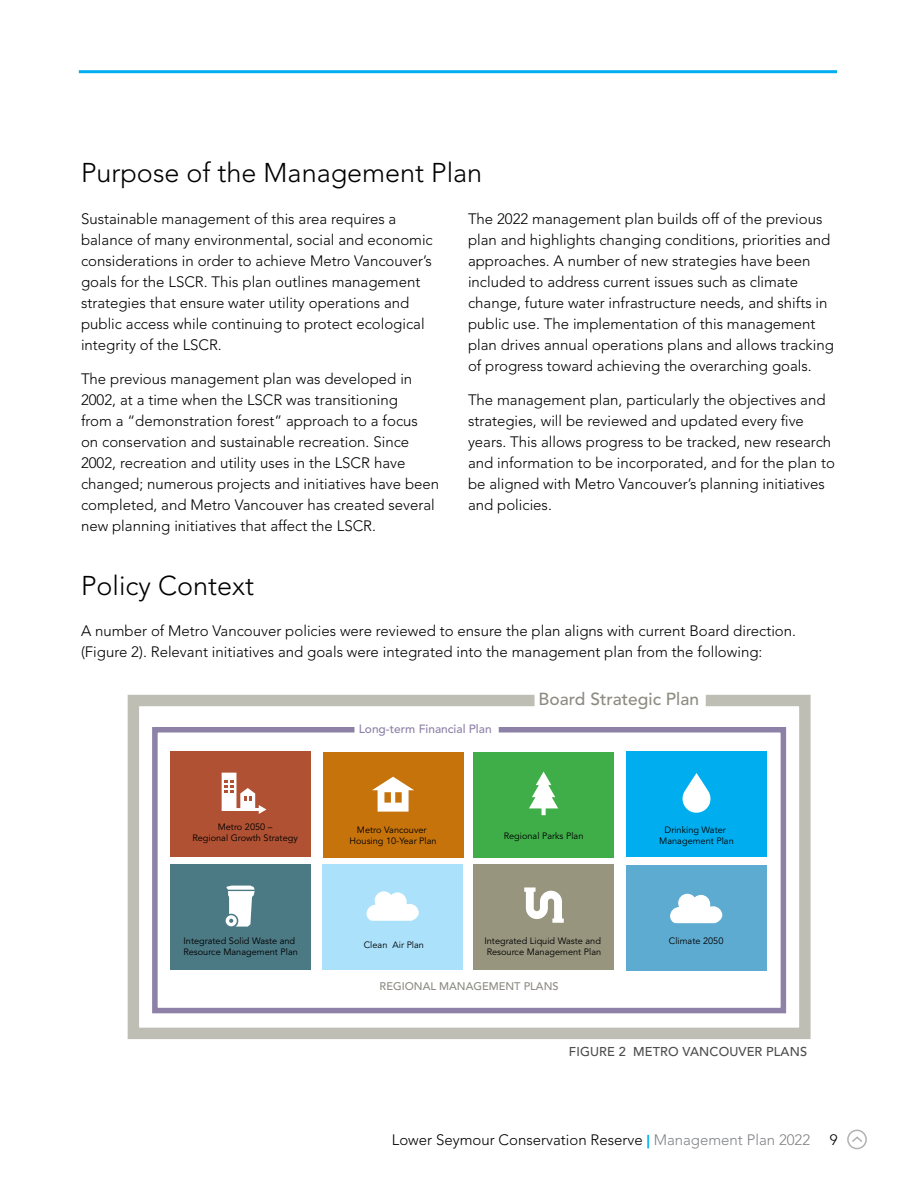
<style>
.page{position:relative;width:918px;height:1188px;background:#fff}
.page>*{position:absolute;margin:0;border:0;box-sizing:border-box;transform-origin:0 0}
.SubHead_1{font:300 27px "Avenir LT Std";color:#000}
.t1{font:500 17.4px "Avenir LT Std";color:#8d8c82}
.Body{font:300 15px/21px "Avenir LT Std";color:#000}
.Captions-black{font:500 12.75px "Avenir LT Std";letter-spacing:.01em;color:#4d4d4f}
.t2{font:500 12px "Avenir LT Std";color:#8d81a8}
.t3{font:500 10.95px "Avenir LT Std";color:#8d8c82}
.t4{font:9.15px/10.9px "Avenir LT Std";color:#000;text-align:center}
.s1{font-weight:900;font-size:13.5px;color:#00aeef}
.s2{color:#808285}
</style>
<div class="page">
<svg style="left:127px;top:694px;width:684px;height:345px"></svg>
<div style="left:626px;top:752px;width:141px;height:105px;background:#00aeef"></div>
<div style="left:474px;top:864px;width:140px;height:105px;background:#97957e"></div>
<div style="left:170px;top:865px;width:141px;height:105px;background:#4b7984"></div>
<div style="left:473px;top:752px;width:141px;height:105px;background:#3fae49"></div>
<div style="left:323px;top:752px;width:140px;height:105px;background:#c6730c"></div>
<div style="left:171px;top:751px;width:140px;height:105px;background:#b05133"></div>
<div style="left:323px;top:864px;width:140px;height:105px;background:#abe1fa"></div>
<svg style="left:372px;top:777px;width:42px;height:35px"></svg>
<svg style="left:524px;top:887px;width:40px;height:36px"></svg>
<svg style="left:529px;top:772px;width:29px;height:43px"></svg>
<svg style="left:222px;top:773px;width:44px;height:41px"></svg>
<svg style="left:367px;top:891px;width:52px;height:30px"></svg>
<svg style="left:682px;top:773px;width:29px;height:40px"></svg>
<svg style="left:226px;top:886px;width:29px;height:41px"></svg>
<hr style="left:79px;top:70px;width:758px;height:3px;background:#00aeef">
<div style="left:847px;top:1130px;width:20px;height:19px;border:2px solid #b2b2b2;border-radius:50%"></div>
<svg style="left:850px;top:1135px;width:14px;height:9px"></svg>
<p class="SubHead_1" style="left:81px;top:157px;width:403px">Purpose of the Management Plan</p>
<p class="Body" style="left:81px;top:208px;width:353px">Sustainable management of this area requires a balance of many environmental, social and economic considerations in order to achieve Metro Vancouver’s goals for the LSCR. This plan outlines management strategies that ensure water utility operations and public access while continuing to protect ecological integrity of the LSCR.</p>
<p class="Body" style="left:81px;top:369px;width:360px">The previous management plan was developed in 2002, at a time when the LSCR was transitioning<br>from a “demonstration forest” approach to a focus<br>on conservation and sustainable recreation. Since 2002, recreation and utility uses in the LSCR have changed; numerous projects and initiatives have been completed, and Metro Vancouver has created several new planning initiatives that affect the LSCR.</p>
<p class="Body" style="left:468px;top:208px;width:367px">The 2022 management plan builds off of the previous plan and highlights changing conditions, priorities and approaches. A number of new strategies have been included to address current issues such as climate change, future water infrastructure needs, and shifts in public use. The implementation of this management plan drives annual operations plans and allows tracking of progress toward achieving the overarching goals.</p>
<p class="Body" style="left:468px;top:390px;width:368px">The management plan, particularly the objectives and strategies, will be reviewed and updated every five years. This allows progress to be tracked, new research and information to be incorporated, and for the plan to be aligned with Metro Vancouver’s planning initiatives and policies.</p>
<p class="SubHead_1" style="left:81px;top:570px;width:175px">Policy Context</p>
<p class="Body" style="left:81px;top:621px;width:717px">A number of Metro Vancouver policies were reviewed to ensure the plan aligns with current Board direction. (Figure 2). Relevant initiatives and goals were integrated into the management plan from the following:</p>
<p class="t4" style="left:192px;top:822px;width:107px">Metro 2050 –<br>Regional Growth Strategy</p>
<p class="t2" style="left:359px;top:722px;width:134px">Long-term Financial Plan</p>
<p class="t1" style="left:539px;top:689px;width:162px">Board Strategic Plan</p>
<p class="t4" style="left:350px;top:825px;width:89px">Metro Vancouver<br>Housing 10-Year Plan</p>
<p class="t4" style="left:504px;top:830px;width:81px">Regional Parks Plan</p>
<p class="t4" style="left:659px;top:825px;width:76px">Drinking Water<br>Management Plan</p>
<p class="t4" style="left:183px;top:936px;width:116px;text-align:left">Integrated Solid Waste and<br>Resource Management Plan</p>
<p class="t4" style="left:364px;top:940px;width:62px">Clean Air Plan</p>
<p class="t4" style="left:484px;top:936px;width:118px;text-align:left">Integrated Liquid Waste and<br>Resource Management Plan</p>
<p class="t3" style="left:380px;top:980px;width:180px">REGIONAL MANAGEMENT PLANS</p>
<p class="t4" style="left:669px;top:936px;width:56px">Climate 2050</p>
<p class="Captions-black" style="left:569px;top:1044px;width:240px">FIGURE 2 METRO VANCOUVER PLANS</p>
<p class="Body" style="left:392px;top:1130px;width:420px">Lower Seymour Conservation Reserve <span class="s1">|</span> <span class="s2">Management Plan 2022</span></p>
<p class="Body" style="left:830px;top:1130px;width:9px">9</p>
</div>
